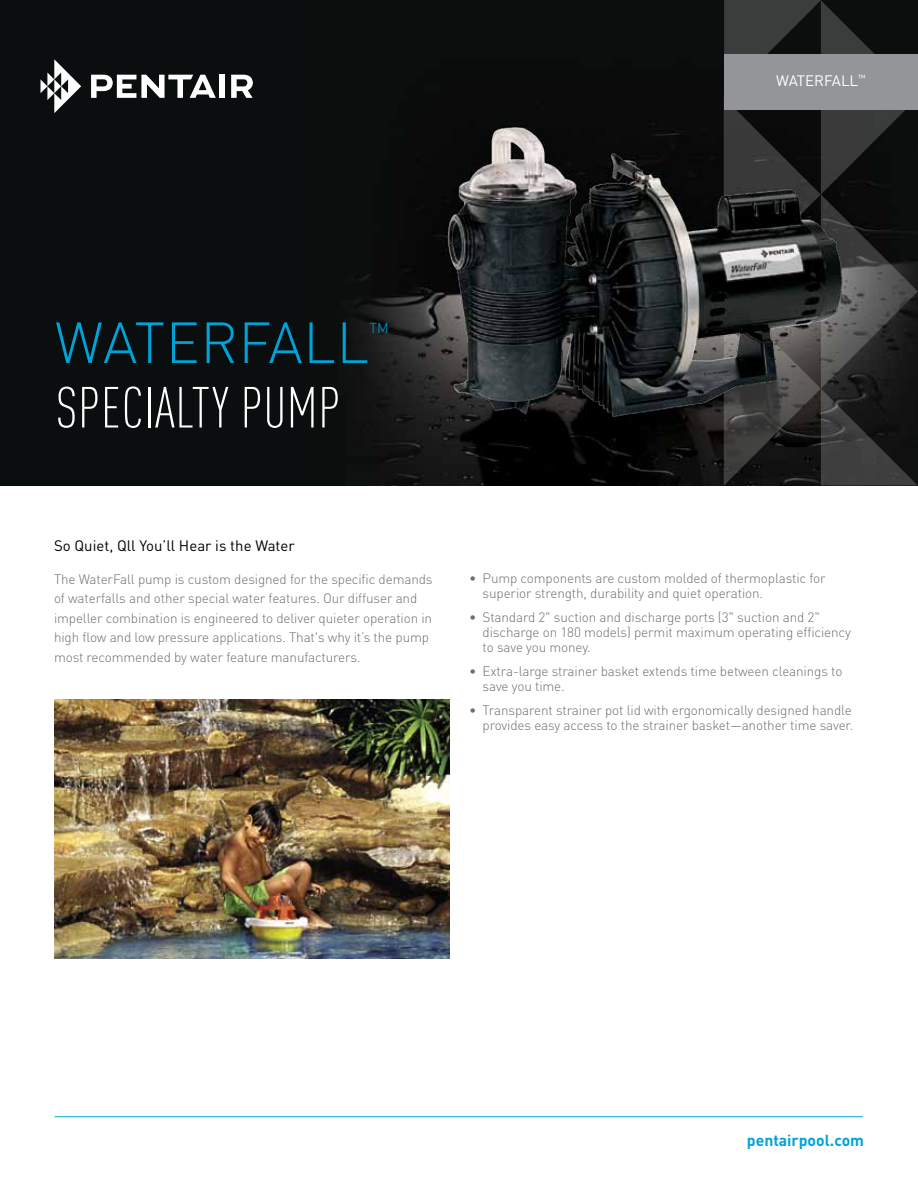
<style>
.page{position:relative;width:918px;height:1188px;background:#fff}
.page>*{position:absolute;margin:0;border:0;box-sizing:border-box;transform-origin:0 0}
.t1{font:300 condensed 57px "DIN Pro";letter-spacing:.01em;color:#fff}
.t2{font:300 57px "DIN Pro";letter-spacing:.01em;color:#00a3d8}
.t3{font:700 15.75px "DIN Pro";color:#00a3d8}
.t4{font:15px "DIN Pro";color:#000}
.t5{font:15px "DIN Pro";color:#fff}
.t6{font:300 14.25px "DIN Pro";color:#00a3d8}
.t7{font:300 13.5px/15px "DIN Pro";letter-spacing:-.01em;color:#6d6e71}
</style>
<div class="page">
<hr style="left:55px;top:1116px;width:808px;height:1px;background:#00a3d8">
<div style="left:0;top:0;width:918px;height:485px;background:#0b0e0e"></div>
<img style="left:355px;top:98px;width:369px;height:387px">
<svg style="left:41px;top:59px;width:40px;height:54px"></svg>
<svg style="left:91px;top:75px;width:125px;height:23px"></svg>
<div style="left:220px;top:75px;width:5px;height:23px;background:#fff"></div>
<svg style="left:231px;top:75px;width:22px;height:23px"></svg>
<svg style="left:724px;top:0;width:194px;height:486px"></svg>
<img style="left:441px;top:121px;width:403px;height:305px">
<div style="left:724px;top:54px;width:194px;height:55px;background:#939598"></div>
<img style="left:54px;top:700px;width:396px;height:259px">
<h1 class="t2" style="left:55px;top:298px;width:316px">WATERFALL</h1>
<p class="t6" style="left:369px;top:317px;width:21px">TM</p>
<h1 class="t1" style="left:56px;top:367px;width:279px">SPECIALTY PUMP</h1>
<p class="t5" style="left:776px;top:69px;width:91px">WATERFALL<sup>™</sup></p>
<p class="t4" style="left:54px;top:534px;width:242px">So Quiet, Qll You’ll Hear is the Water</p>
<p class="t7" style="left:54px;top:568px;width:380px;line-height:19.5px">The WaterFall pump is custom designed for the specific demands of waterfalls and other special water features. Our diffuser and impeller combination is engineered to deliver quieter operation in high flow and low pressure applications. That's why it’s the pump most recommended by water feature manufacturers.</p>
<p class="t7" style="left:483px;top:570px;width:345px;text-indent:-14px">• Pump components are custom molded of thermoplastic for superior strength, durability and quiet operation.</p>
<p class="t7" style="left:483px;top:609px;width:370px;text-indent:-14px">• Standard 2" suction and discharge ports (3" suction and 2" discharge on 180 models) permit maximum operating efficiency to save you money.</p>
<p class="t7" style="left:483px;top:663px;width:361px;text-indent:-14px">• Extra-large strainer basket extends time between cleanings to save you time.</p>
<p class="t7" style="left:469px;top:702px;width:386px;text-align:right">• Transparent strainer pot lid with ergonomically designed handle provides easy access to the strainer basket—another time saver.</p>
<p class="t3" style="left:747px;top:1127px;width:119px">pentairpool.com</p>
</div>
